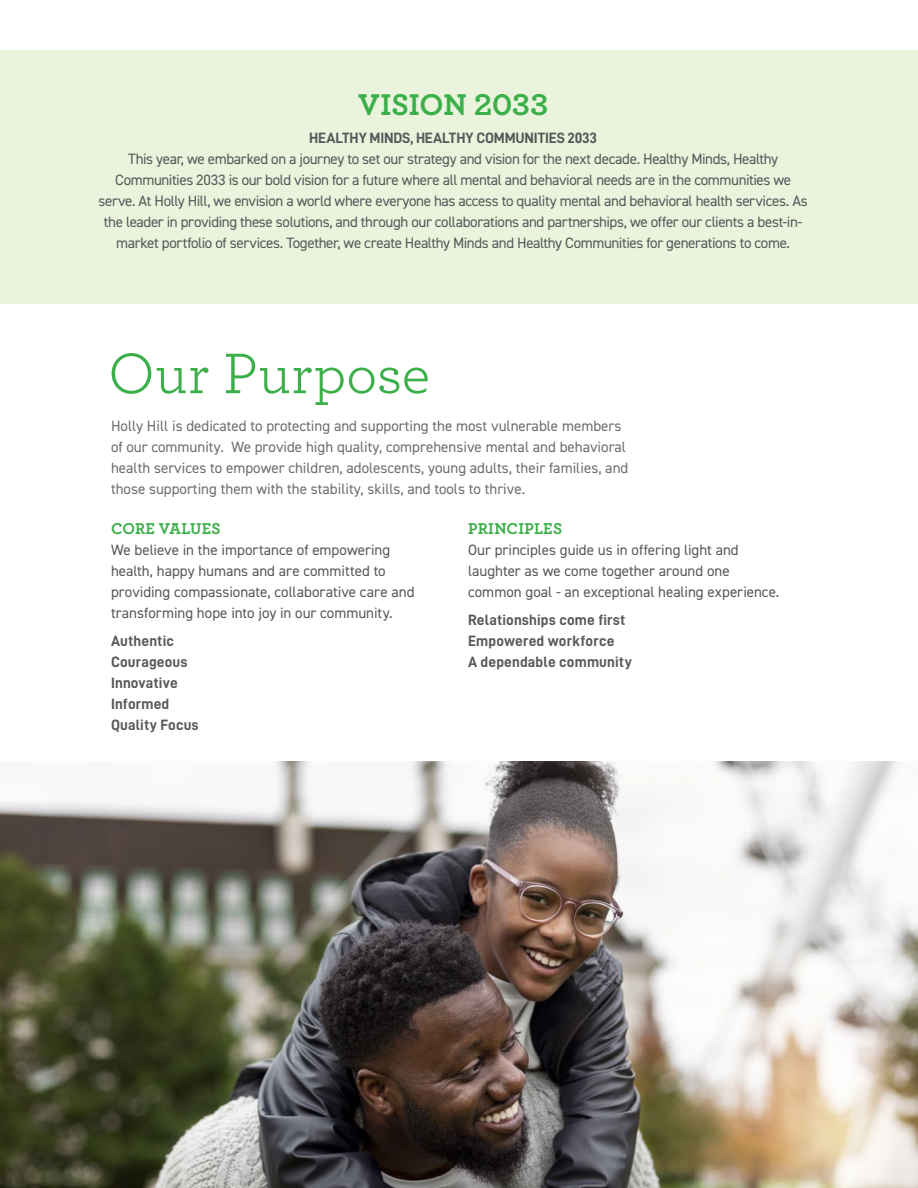
<style>
.page{position:relative;width:918px;height:1188px;background:#fff}
.page>*{position:absolute;margin:0;border:0;box-sizing:border-box;transform-origin:0 0}
.t1{font:60px "Archer";color:#3baf49}
.t2{font:700 31.5px "Archer";letter-spacing:-.005em;color:#3baf49}
.t3{font:700 16.5px "Archer";letter-spacing:.015em;color:#3baf49}
.t4{font:15px/21px "DIN2014";letter-spacing:-.02em;color:#57585a;text-align:center}
.t5{font:15px/21px "DIN2014";color:#6c6d70}
.t6{font:15px/21px "DIN2014";color:#57585a}
.t7{font:15px/21px "D DIN Bold";letter-spacing:.01em;color:#57585a}
.t8{font:15px "D DIN Bold";letter-spacing:-.01em;color:#57585a}
</style>
<div class="page">
<div style="left:0;top:50px;width:918px;height:254px;background:#eaf3dc"></div>
<img style="left:0;top:761px;width:918px;height:427px">
<h2 class="t2" style="left:358px;top:80px;width:192px">VISION 2033</h2>
<p class="t8" style="left:309px;top:129px;width:289px">HEALTHY MINDS, HEALTHY COMMUNITIES 2033</p>
<p class="t4" style="left:98px;top:148px;width:711px">This year, we embarked on a journey to set our strategy and vision for the next decade. Healthy Minds, Healthy Communities 2033 is our bold vision for a future where all mental and behavioral needs are in the communities we serve. At Holly Hill, we envision a world where everyone has access to quality mental and behavioral health services. As the leader in providing these solutions, and through our collaborations and partnerships, we offer our clients a best-in&shy;market portfolio of services. Together, we create Healthy Minds and Healthy Communities for generations to come.</p>
<h1 class="t1" style="left:108px;top:332px;width:324px">Our Purpose</h1>
<p class="t5" style="left:111px;top:415px;width:519px">Holly Hill is dedicated to protecting and supporting the most vulnerable members of our community. We provide high quality, comprehensive mental and behavioral health services to empower children, adolescents, young adults, their families, and those supporting them with the stability, skills, and tools to thrive.</p>
<p class="t3" style="left:111px;top:516px;width:111px">CORE VALUES</p>
<p class="t6" style="left:111px;top:539px;width:305px">We believe in the importance of empowering health, happy humans and are committed to providing compassionate, collaborative care and transforming hope into joy in our community.</p>
<p class="t7" style="left:111px;top:630px;width:89px">Authentic<br>Courageous<br>Innovative<br>Informed<br>Quality Focus</p>
<p class="t3" style="left:468px;top:516px;width:96px">PRINCIPLES</p>
<p class="t6" style="left:468px;top:539px;width:313px">Our principles guide us in offering light and laughter as we come together around one common goal - an exceptional healing experience.</p>
<p class="t7" style="left:468px;top:609px;width:165px">Relationships come first<br>Empowered workforce<br>A dependable community</p>
</div>
